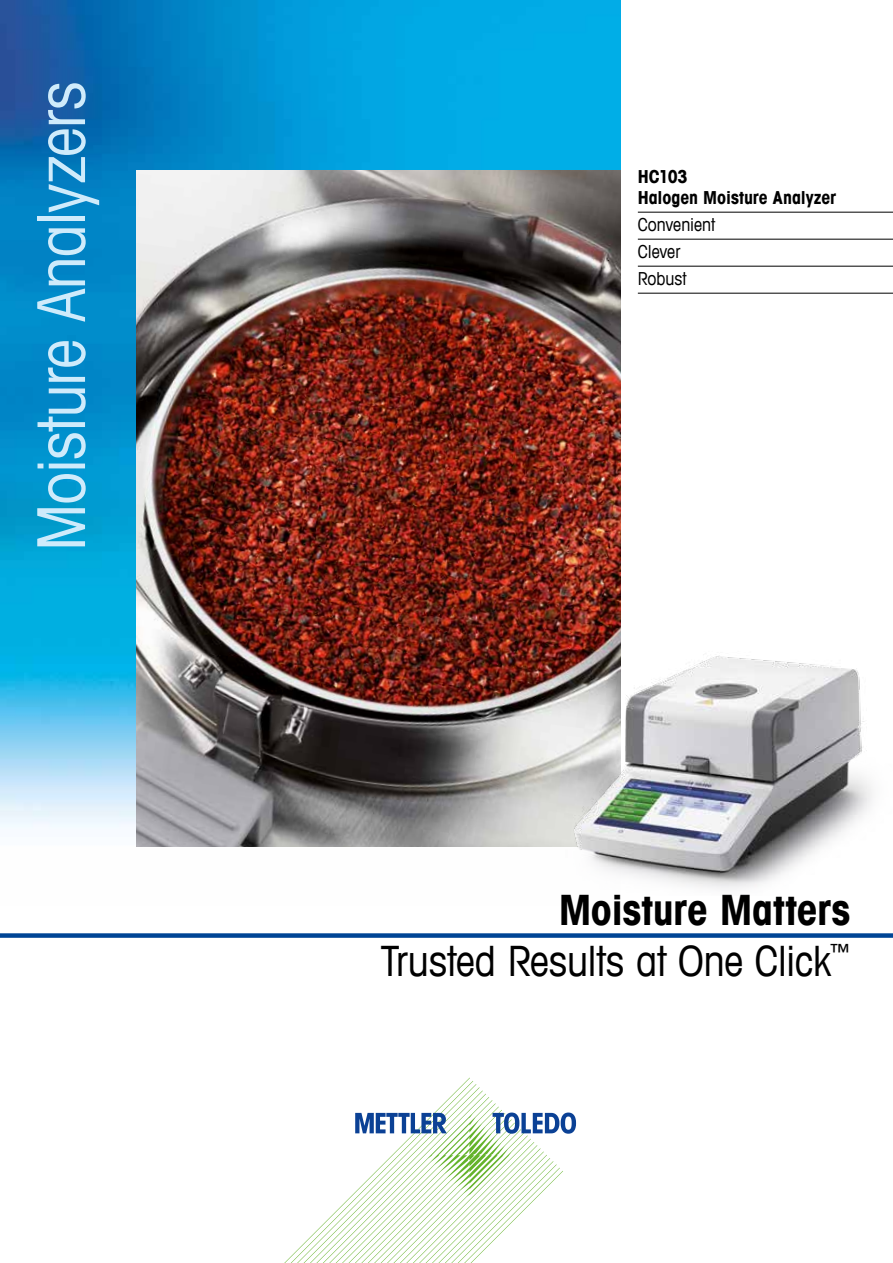
<style>
.page{position:relative;width:893px;height:1263px;background:#fff}
.page>*{position:absolute;margin:0;border:0;box-sizing:border-box;transform-origin:0 0}
.t1{font:condensed 66px "Avant Garde Com";letter-spacing:-.02em;color:#cfebfb}
.t2{font:condensed 42px/51px "Avant Garde Com";letter-spacing:-.005em;color:#000;text-align:right}
.t3{font:700 condensed 18px/21px "Avant Garde Com";letter-spacing:-.005em;color:#000}
.t4{font:condensed 18px/27px "Avant Garde Com";letter-spacing:-.005em;color:#000}
.s1{font-weight:700}
</style>
<div class="page">
<img style="left:0;top:0;width:621px;height:847px">
<div style="left:0;top:933px;width:893px;height:5px;background:#004595"></div>
<svg style="left:284px;top:1078px;width:292px;height:185px"></svg>
<hr style="left:638px;top:212px;width:255px;height:1px;background:#000">
<hr style="left:638px;top:239px;width:255px;height:1px;background:#000">
<hr style="left:638px;top:266px;width:255px;height:1px;background:#000">
<hr style="left:638px;top:293px;width:255px;height:1px;background:#000">
<img style="left:136px;top:170px;width:485px;height:676px">
<img style="left:532px;top:575px;width:340px;height:314px">
<h1 class="t1" style="left:21px;top:551px;width:472px;rotate:-90deg">Moisture Analyzers</h1>
<p class="t3" style="left:638px;top:166px;width:200px">HC103<br>Halogen Moisture Analyzer</p>
<p class="t4" style="left:638px;top:211px;width:79px">Convenient<br>Clever<br>Robust</p>
<p class="t2" style="left:381px;top:883px;width:471px"><span class="s1">Moisture Matters<br></span>Trusted Results at One Click<sup>™</sup></p>
</div>
